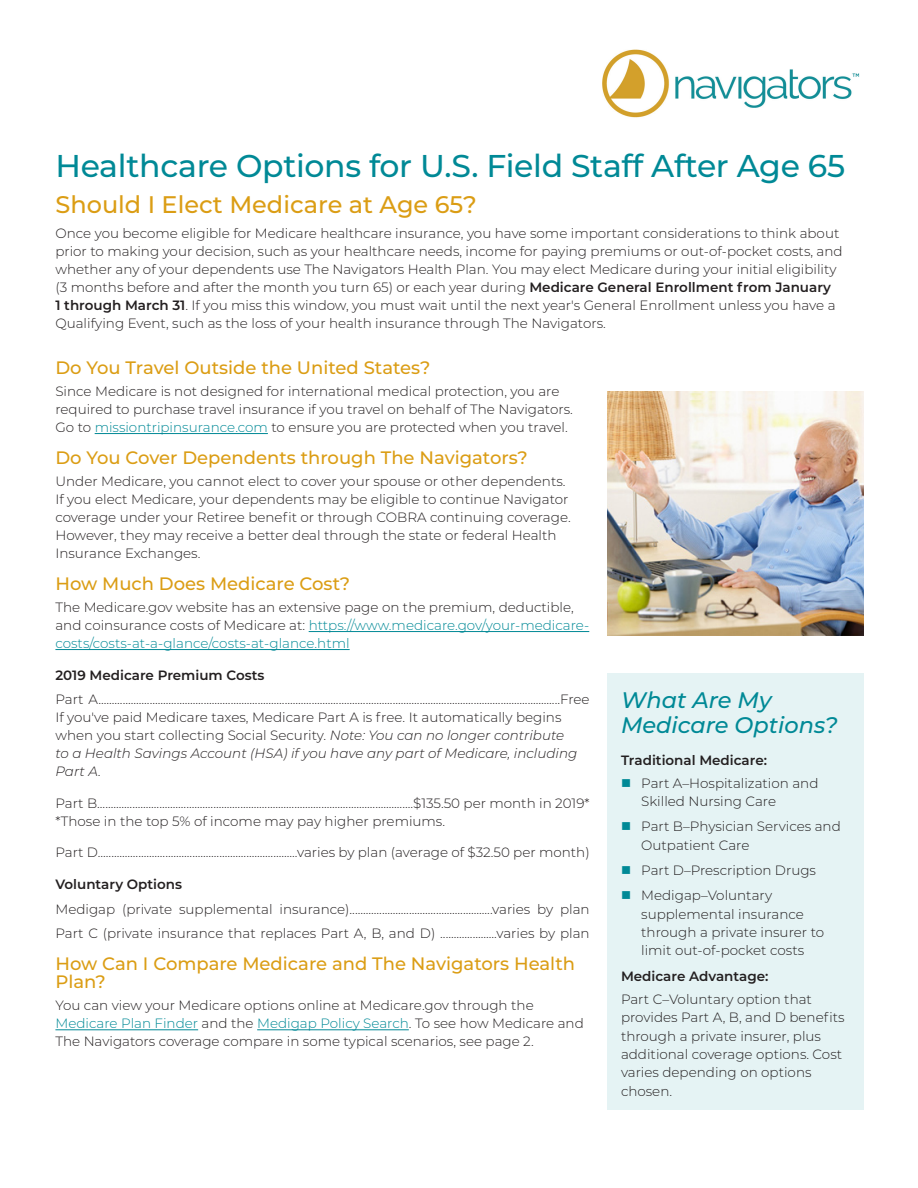
<style>
.page{position:relative;width:918px;height:1188px;background:#fff}
.page>*{position:absolute;margin:0;border:0;box-sizing:border-box;transform-origin:0 0}
.A_Head{font:500 31.5px "Montserrat";letter-spacing:-.01em;color:#008996}
.B_Head{font:500 24px "Montserrat";color:#db9d14}
.Sidebar_head_italic{font:italic 500 22.5px/24.5px "Montserrat";color:#008996}
.C_Head{font:500 18px/18px "Montserrat";color:#db9d14}
.Body_Copy{font:300 13.5px/18px "Montserrat";color:#231f20}
.Sidebar_Text{font:300 13.5px/18.5px "Montserrat";color:#231f20}
.Sidebar_Text-2{font:600 13.5px "Montserrat";color:#231f20}
.D_Head{font:600 13.5px "Montserrat";color:#231f20}
.Body_Copy-2{font:600 13.5px "Montserrat";color:#231f20}
.s1{font-weight:600}
.s2{color:#008996}
.s3{font-style:italic}
</style>
<div class="page">
<img style="left:602px;top:49px;width:258px;height:69px">
<hr style="left:95px;top:433px;width:173px;height:1px;background:#008996">
<hr style="left:309px;top:631px;width:280px;height:1px;background:#008996">
<hr style="left:55px;top:649px;width:295px;height:1px;background:#008996">
<hr style="left:55px;top:1029px;width:143px;height:1px;background:#008996">
<hr style="left:257px;top:1029px;width:152px;height:1px;background:#008996">
<div style="left:608px;top:673px;width:256px;height:436px;background:#e5f3f4"></div>
<img style="left:607px;top:392px;width:257px;height:244px">
<p class="A_Head" style="left:55px;top:144px;width:791px">Healthcare Options for U.S. Field Staff After Age 65</p>
<p class="B_Head" style="left:55px;top:188px;width:423px">Should I Elect Medicare at Age 65?</p>
<p class="Body_Copy" style="left:55px;top:224px;width:789px">Once you become eligible for Medicare healthcare insurance, you have some important considerations to think about prior to making your decision, such as your healthcare needs, income for paying premiums or out-of-pocket costs, and whether any of your dependents use The Navigators Health Plan. You may elect Medicare during your initial eligibility (3 months before and after the month you turn 65) or each year during <span class="s1">Medicare General Enrollment from January<br>1 through March 31</span>. If you miss this window, you must wait until the next year's General Enrollment unless you have a Qualifying Event, such as the loss of your health insurance through The Navigators.</p>
<p class="C_Head" style="left:55px;top:358px;width:376px">Do You Travel Outside the United States?</p>
<p class="Body_Copy" style="left:55px;top:382px;width:519px">Since Medicare is not designed for international medical protection, you are required to purchase travel insurance if you travel on behalf of The Navigators.<br>Go to <span class="s2">missiontripinsurance.com</span> to ensure you are protected when you travel.</p>
<p class="C_Head" style="left:55px;top:448px;width:474px">Do You Cover Dependents through The Navigators?</p>
<p class="Body_Copy" style="left:55px;top:472px;width:517px">Under Medicare, you cannot elect to cover your spouse or other dependents.<br>If you elect Medicare, your dependents may be eligible to continue Navigator coverage under your Retiree benefit or through COBRA continuing coverage.<br>However, they may receive a better deal through the state or federal Health Insurance Exchanges.</p>
<p class="C_Head" style="left:55px;top:574px;width:296px">How Much Does Medicare Cost?</p>
<p class="Body_Copy" style="left:55px;top:598px;width:535px">The Medicare.gov website has an extensive page on the premium, deductible, and coinsurance costs of Medicare at: <span class="s2">https://www.medicare.gov/your-medicare&shy;costs/costs-at-a-glance/costs-at-glance.html</span></p>
<p class="D_Head" style="left:55px;top:665px;width:210px">2019 Medicare Premium Costs</p>
<p class="Body_Copy" style="left:55px;top:690px;width:536px">Part A...........................................................................................................................................................................Free</p>
<p class="Body_Copy" style="left:55px;top:708px;width:524px">If you've paid Medicare taxes, Medicare Part A is free. It automatically begins when you start collecting Social Security. <span class="s3">Note: You can no longer contribute to a Health Savings Account (HSA) if you have any part of Medicare, including Part A.</span></p>
<p class="Body_Copy" style="left:55px;top:794px;width:536px">Part B.....................................................................................................................$135.50 per month in 2019*</p>
<p class="Body_Copy" style="left:55px;top:812px;width:391px">*Those in the top 5% of income may pay higher premiums.</p>
<p class="Body_Copy" style="left:55px;top:843px;width:536px">Part D..........................................................................varies by plan (average of $32.50 per month)</p>
<p class="Body_Copy-2" style="left:55px;top:875px;width:128px">Voluntary Options</p>
<p class="Body_Copy" style="left:55px;top:899px;width:536px">Medigap (private supplemental insurance).....................................................varies by plan</p>
<p class="Body_Copy" style="left:55px;top:924px;width:536px">Part C (private insurance that replaces Part A, B, and D) .....................varies by plan</p>
<p class="C_Head" style="left:55px;top:954px;width:521px">How Can I Compare Medicare and The Navigators Health<br>Plan?</p>
<p class="Body_Copy" style="left:55px;top:996px;width:530px">You can view your Medicare options online at Medicare.gov through the<br><span class="s2">Medicare Plan Finder</span> and the <span class="s2">Medigap Policy Search</span>. To see how Medicare and<br>The Navigators coverage compare in some typical scenarios, see page 2.</p>
<p class="Sidebar_head_italic" style="left:621px;top:687px;width:218px">What Are My<br>Medicare Options?</p>
<p class="Sidebar_Text-2" style="left:621px;top:750px;width:148px">Traditional Medicare:</p>
<p class="Body_Copy" style="left:641px;top:773px;width:179px;line-height:18.5px">Part A–Hospitalization and<br>Skilled Nursing Care</p>
<p class="Body_Copy" style="left:641px;top:817px;width:201px;line-height:18.5px">Part B–Physician Services and<br>Outpatient Care</p>
<p class="Body_Copy" style="left:641px;top:861px;width:176px">Part D–Prescription Drugs</p>
<p class="Body_Copy" style="left:641px;top:886px;width:184px;line-height:18.5px">Medigap–Voluntary supplemental insurance through a private insurer to limit out-of-pocket costs</p>
<p class="Sidebar_Text-2" style="left:621px;top:966px;width:149px">Medicare Advantage:</p>
<p class="Sidebar_Text" style="left:621px;top:989px;width:225px">Part C–Voluntary option that provides Part A, B, and D benefits through a private insurer, plus additional coverage options. Cost varies depending on options chosen.</p>
</div>
